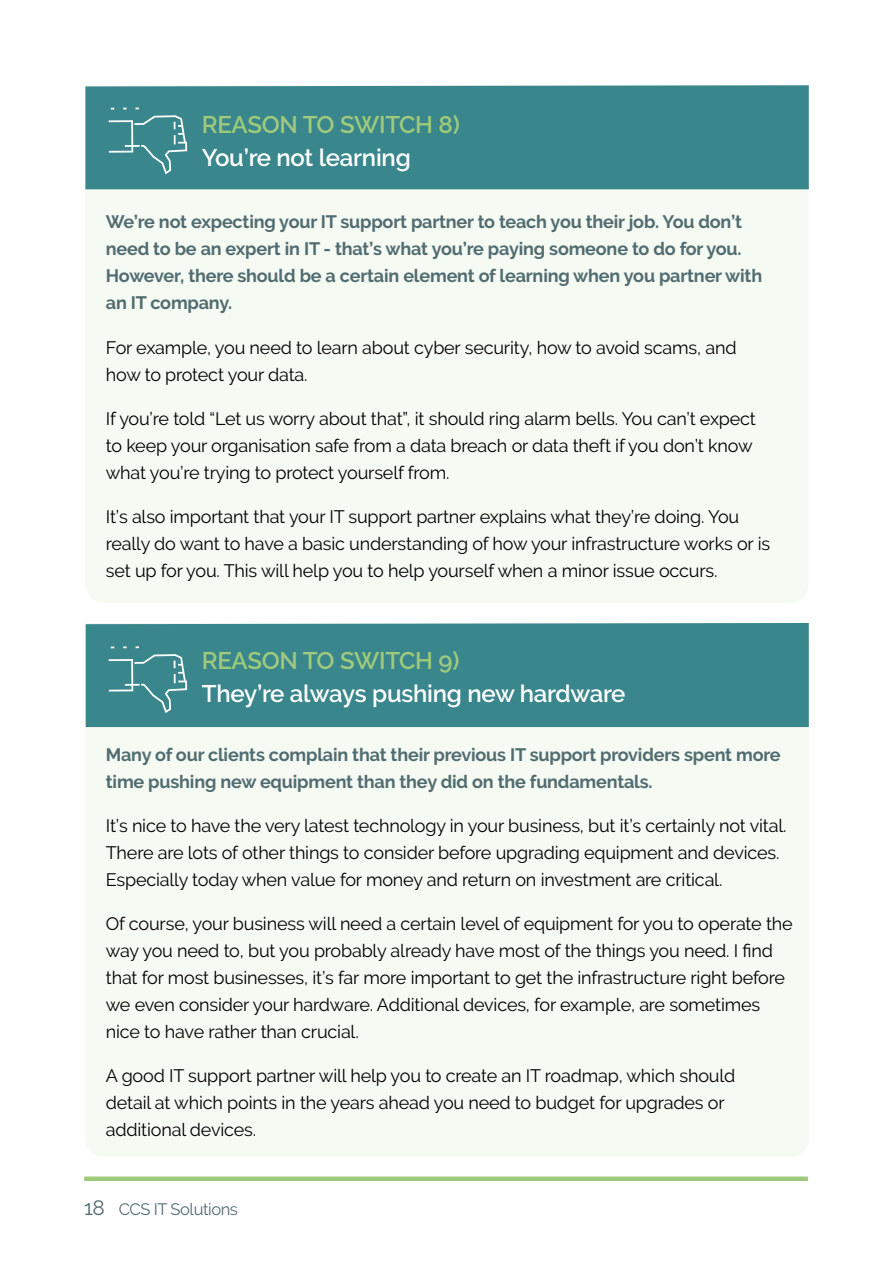
<style>
.page{position:relative;width:893px;height:1263px;background:#fff}
.page>*{position:absolute;margin:0;border:0;box-sizing:border-box;transform-origin:0 0}
.t1{font:600 24px "Raleway";letter-spacing:-.01em;color:#fff}
.t2{font:600 24px "Raleway";letter-spacing:-.01em;color:#9fca7b}
.t3{font:18px/27px "Raleway";letter-spacing:-.01em;color:#000}
.t4{font:700 18px/27px "Raleway";letter-spacing:-.01em;color:#516c71}
.t5{font:16.5px "Raleway";letter-spacing:-.025em;color:#516c71}
.s1{font-size:20.85px}
</style>
<div class="page">
<div style="left:85px;top:624px;width:724px;height:532px;background:#f5faf2"></div>
<div style="left:86px;top:623px;width:723px;height:104px;background:#39868c"></div>
<div style="left:85px;top:189px;width:723px;height:414px;background:#f5faf2"></div>
<div style="left:85px;top:85px;width:724px;height:104px;background:#39868c"></div>
<svg style="left:109px;top:108px;width:78px;height:66px;background:#4d9297"></svg>
<svg style="left:109px;top:654px;width:78px;height:59px;background:#4e9398"></svg>
<div style="left:84px;top:1176px;width:724px;height:5px;background:#9fca7b"></div>
<h1 class="t2" style="left:202px;top:111px;width:260px">REASON TO SWITCH 8)</h1>
<h1 class="t1" style="left:202px;top:144px;width:210px">You’re not learning</h1>
<p class="t4" style="left:106px;top:209px;width:658px">We’re not expecting your IT support partner to teach you their job. You don’t need to be an expert in IT - that’s what you’re paying someone to do for you.<br>However, there should be a certain element of learning when you partner with an IT company.</p>
<p class="t3" style="left:106px;top:334px;width:632px">For example, you need to learn about cyber security, how to avoid scams, and how to protect your data.</p>
<p class="t3" style="left:106px;top:405px;width:652px">If you’re told “Let us worry about that”, it should ring alarm bells. You can’t expect to keep your organisation safe from a data breach or data theft if you don’t know what you’re trying to protect yourself from.</p>
<p class="t3" style="left:106px;top:503px;width:666px">It’s also important that your IT support partner explains what they’re doing. You really do want to have a basic understanding of how your infrastructure works or is set up for you. This will help you to help yourself when a minor issue occurs.</p>
<h1 class="t2" style="left:202px;top:647px;width:259px">REASON TO SWITCH 9)</h1>
<h1 class="t1" style="left:202px;top:680px;width:425px">They’re always pushing new hardware</h1>
<p class="t4" style="left:106px;top:741px;width:676px">Many of our clients complain that their previous IT support providers spent more time pushing new equipment than they did on the fundamentals.</p>
<p class="t3" style="left:106px;top:812px;width:682px">It’s nice to have the very latest technology in your business, but it’s certainly not vital.<br>There are lots of other things to consider before upgrading equipment and devices.<br>Especially today when value for money and return on investment are critical.</p>
<p class="t3" style="left:106px;top:910px;width:688px">Of course, your business will need a certain level of equipment for you to operate the way you need to, but you probably already have most of the things you need. I find that for most businesses, it’s far more important to get the infrastructure right before we even consider your hardware. Additional devices, for example, are sometimes nice to have rather than crucial.</p>
<p class="t3" style="left:106px;top:1062px;width:631px">A good IT support partner will help you to create an IT roadmap, which should detail at which points in the years ahead you need to budget for upgrades or additional devices.</p>
<p class="t5" style="left:84px;top:1199px;width:155px"><span class="s1">18</span> CCS IT Solutions</p>
</div>
